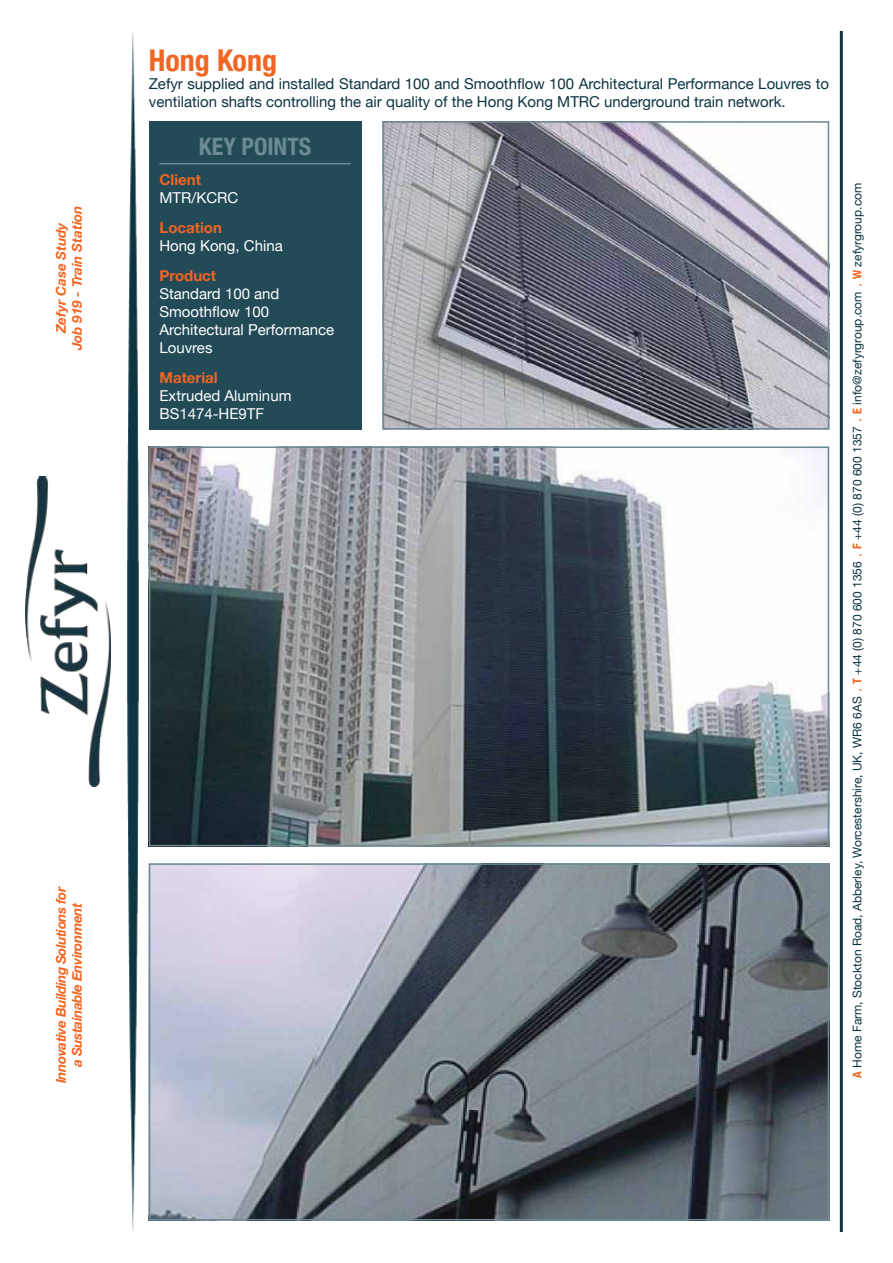
<style>
.page{position:relative;width:893px;height:1263px;background:#fff}
.page>*{position:absolute;margin:0;border:0;box-sizing:border-box;transform-origin:0 0}
.t1{font:700 condensed 30px "Helvetica Neue";color:#f26522}
.t2{font:700 condensed 24px "Helvetica Neue";color:#6b8a94}
.t3{font:15px/18px "Helvetica Neue";color:#0c3441}
.t4{font:15px/18px "Helvetica Neue";color:#fff}
.t5{font:700 15px "Helvetica Neue";color:#f26522}
.t6{font:italic 700 13.5px/16.2px "Helvetica Neue";letter-spacing:-.03em;color:#f26522;text-align:center}
.t7{font:italic 700 13.5px/16.2px "Helvetica Neue";color:#f26522;text-align:center}
.t8{font:12px "Helvetica Neue";color:#0c3441}
.s1{font-weight:700;font-stretch:condensed;color:#f26522}
.s2{font-size:15px;color:#f26522}
</style>
<div class="page">
<img style="left:127px;top:32px;width:11px;height:1199px">
<hr style="left:840px;top:31px;width:3px;height:1201px;background:#103541">
<img style="left:25px;top:476px;width:85px;height:311px">
<div style="left:149px;top:121px;width:212px;height:308px;background:#224a57"></div>
<img style="left:152px;top:449px;width:674px;height:394px">
<div style="left:149px;top:446px;width:680px;height:400px;border:2px solid #6b8a94"></div>
<img style="left:152px;top:866px;width:674px;height:351px">
<div style="left:149px;top:863px;width:680px;height:357px;border:2px solid #6b8a94"></div>
<img style="left:386px;top:124px;width:440px;height:302px">
<div style="left:383px;top:121px;width:446px;height:308px;border:2px solid #6b8a94"></div>
<hr style="left:159px;top:163px;width:192px;height:1px;background:#6b8a94">
<p class="t7" style="left:53px;top:350px;width:146px;rotate:-90deg">Zefyr Case Study<br>Job 919 - Train Station</p>
<p class="t6" style="left:53px;top:1083px;width:199px;rotate:-90deg">Innovative Building Solutions for a Sustainable Environment</p>
<h1 class="t1" style="left:149px;top:36px;width:130px">Hong Kong</h1>
<p class="t3" style="left:149px;top:74px;width:682px">Zefyr supplied and installed Standard 100 and Smoothflow 100 Architectural Performance Louvres to ventilation shafts controlling the air quality of the Hong Kong MTRC underground train network.</p>
<h2 class="t2" style="left:199px;top:126px;width:114px">Key Points</h2>
<p class="t5" style="left:159px;top:166px;width:43px">Client</p>
<p class="t4" style="left:159px;top:187px;width:80px">MTR/KCRC</p>
<p class="t5" style="left:159px;top:214px;width:64px">Location</p>
<p class="t4" style="left:159px;top:235px;width:125px">Hong Kong, China</p>
<p class="t5" style="left:159px;top:262px;width:58px">Product</p>
<p class="t4" style="left:159px;top:283px;width:176px">Standard 100 and<br>Smoothflow 100<br>Architectural Performance<br>Louvres</p>
<p class="t5" style="left:159px;top:364px;width:60px">Material</p>
<p class="t4" style="left:159px;top:385px;width:133px">Extruded Aluminum<br>BS1474-HE9TF</p>
<p class="t8" style="left:847px;top:1078px;width:896px;rotate:-90deg"><span class="s1">A</span> Home Farm, Stockton Road, Abberley, Worcestershire, UK, WR6 6AS <span class="s2">.</span> <span class="s1">T</span> +44 (0) 870 600 1356 <span class="s2">.</span> <span class="s1">F</span> +44 (0) 870 600 1357 <span class="s2">.</span> <span class="s1">E</span> info@zefyrgroup.com <span class="s2">.</span> <span class="s1">W</span> zefyrgroup.com</p>
</div>
